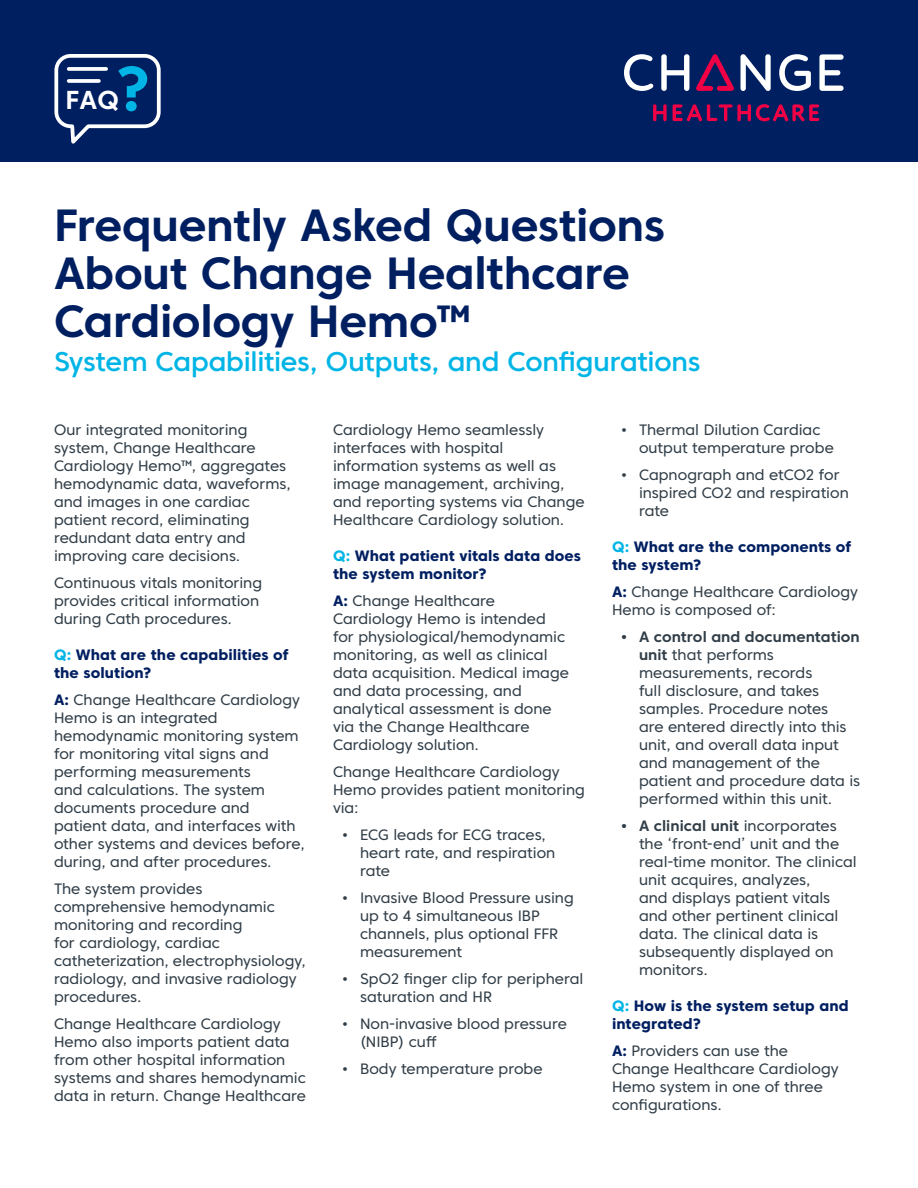
<style>
.page{position:relative;width:918px;height:1188px;background:#fff}
.page>*{position:absolute;margin:0;border:0;box-sizing:border-box;transform-origin:0 0}
.t1{font:700 45px/48px "Core Sans C 65";letter-spacing:-.005em;color:#001f61}
.Subhead{font:500 27px "Core Sans C 55";letter-spacing:-.01em;color:#00b5e6}
.t2{font:700 25.95px "Core Sans C 65";color:#fff}
.Body_Copy{font:15px/18px "Core Sans C 45";color:#313e48}
.Question{font:800 15px/18px "Core Sans C 75";letter-spacing:.005em;color:#001f61}
.s1{color:#00b5e6}
.s2{font-family:"Core Sans C 75";font-weight:800;color:#001f61}
.s3{font-family:"Core Sans C 65";font-weight:700}
</style>
<div class="page">
<div style="left:0;top:0;width:918px;height:162px;background:#001f61"></div>
<svg style="left:741px;top:54px;width:30px;height:37px"></svg>
<svg style="left:624px;top:54px;width:29px;height:37px"></svg>
<svg style="left:779px;top:54px;width:32px;height:37px"></svg>
<svg style="left:819px;top:54px;width:25px;height:37px"></svg>
<svg style="left:661px;top:54px;width:28px;height:37px"></svg>
<svg style="left:696px;top:54px;width:38px;height:37px"></svg>
<svg style="left:653px;top:104px;width:14px;height:17px"></svg>
<svg style="left:673px;top:104px;width:146px;height:17px"></svg>
<svg style="left:54px;top:54px;width:107px;height:90px"></svg>
<svg style="left:69px;top:67px;width:37px;height:4px"></svg>
<svg style="left:69px;top:79px;width:30px;height:4px"></svg>
<h3 class="t2" style="left:66px;top:84px;width:55px">FAQ</h3>
<h1 class="t1" style="left:54px;top:201px;width:613px">Frequently Asked Questions<br>About Change Healthcare<br>Cardiology Hemo™</h1>
<p class="Subhead" style="left:54px;top:345px;width:648px">System Capabilities, Outputs, and Configurations</p>
<p class="Body_Copy" style="left:54px;top:421px;width:238px">Our integrated monitoring system, Change Healthcare<br>Cardiology Hemo™, aggregates hemodynamic data, waveforms, and images in one cardiac patient record, eliminating redundant data entry and improving care decisions.</p>
<p class="Body_Copy" style="left:54px;top:574px;width:210px">Continuous vitals monitoring provides critical information during Cath procedures.</p>
<p class="Question" style="left:54px;top:646px;width:236px"><span class="s1">Q:</span> What are the capabilities of the solution?</p>
<p class="Body_Copy" style="left:54px;top:691px;width:252px"><span class="s2">A:</span> Change Healthcare Cardiology<br>Hemo is an integrated hemodynamic monitoring system for monitoring vital signs and performing measurements<br>and calculations. The system documents procedure and patient data, and interfaces with other systems and devices before, during, and after procedures.</p>
<p class="Body_Copy" style="left:54px;top:880px;width:253px">The system provides comprehensive hemodynamic monitoring and recording<br>for cardiology, cardiac catheterization, electrophysiology, radiology, and invasive radiology procedures.</p>
<p class="Body_Copy" style="left:54px;top:1015px;width:253px">Change Healthcare Cardiology<br>Hemo also imports patient data from other hospital information systems and shares hemodynamic data in return. Change Healthcare</p>
<p class="Body_Copy" style="left:333px;top:421px;width:253px">Cardiology Hemo seamlessly interfaces with hospital information systems as well as image management, archiving, and reporting systems via Change<br>Healthcare Cardiology solution.</p>
<p class="Question" style="left:333px;top:547px;width:249px"><span class="s1">Q:</span> What patient vitals data does the system monitor?</p>
<p class="Body_Copy" style="left:333px;top:592px;width:238px"><span class="s2">A:</span> Change Healthcare<br>Cardiology Hemo is intended for physiological/hemodynamic monitoring, as well as clinical data acquisition. Medical image and data processing, and analytical assessment is done via the Change Healthcare<br>Cardiology solution.</p>
<p class="Body_Copy" style="left:333px;top:763px;width:253px">Change Healthcare Cardiology<br>Hemo provides patient monitoring via:</p>
<p class="Body_Copy" style="left:360px;top:826px;width:197px;text-indent:-18px">• ECG leads for ECG traces, heart rate, and respiration rate</p>
<p class="Body_Copy" style="left:360px;top:889px;width:215px;text-indent:-18px">• Invasive Blood Pressure using up to 4 simultaneous IBP channels, plus optional FFR measurement</p>
<p class="Body_Copy" style="left:360px;top:970px;width:225px;text-indent:-18px">• SpO2 finger clip for peripheral saturation and HR</p>
<p class="Body_Copy" style="left:360px;top:1015px;width:208px;text-indent:-18px">• Non-invasive blood pressure (NIBP) cuff</p>
<p class="Body_Copy" style="left:342px;top:1060px;width:202px">• Body temperature probe</p>
<p class="Body_Copy" style="left:639px;top:421px;width:196px;text-indent:-18px">• Thermal Dilution Cardiac output temperature probe</p>
<p class="Body_Copy" style="left:639px;top:466px;width:211px;text-indent:-18px">• Capnograph and etCO2 for inspired CO2 and respiration rate</p>
<p class="Question" style="left:612px;top:538px;width:241px"><span class="s1">Q:</span> What are the components of the system?</p>
<p class="Body_Copy" style="left:612px;top:583px;width:248px"><span class="s2">A:</span> Change Healthcare Cardiology<br>Hemo is composed of:</p>
<p class="Body_Copy" style="left:639px;top:628px;width:223px;text-indent:-18px"><span class="s3">• A control and documentation unit</span> that performs measurements, records<br>full disclosure, and takes samples. Procedure notes<br>are entered directly into this unit, and overall data input and management of the patient and procedure data is performed within this unit.</p>
<p class="Body_Copy" style="left:639px;top:817px;width:219px;text-indent:-18px"><span class="s3">• A clinical unit</span> incorporates the ‘front-end’ unit and the real-time monitor. The clinical unit acquires, analyzes,<br>and displays patient vitals and other pertinent clinical data. The clinical data is subsequently displayed on monitors.</p>
<p class="Question" style="left:612px;top:997px;width:238px"><span class="s1">Q:</span> How is the system setup and integrated?</p>
<p class="Body_Copy" style="left:612px;top:1042px;width:228px"><span class="s2">A:</span> Providers can use the<br>Change Healthcare Cardiology<br>Hemo system in one of three configurations.</p>
</div>
